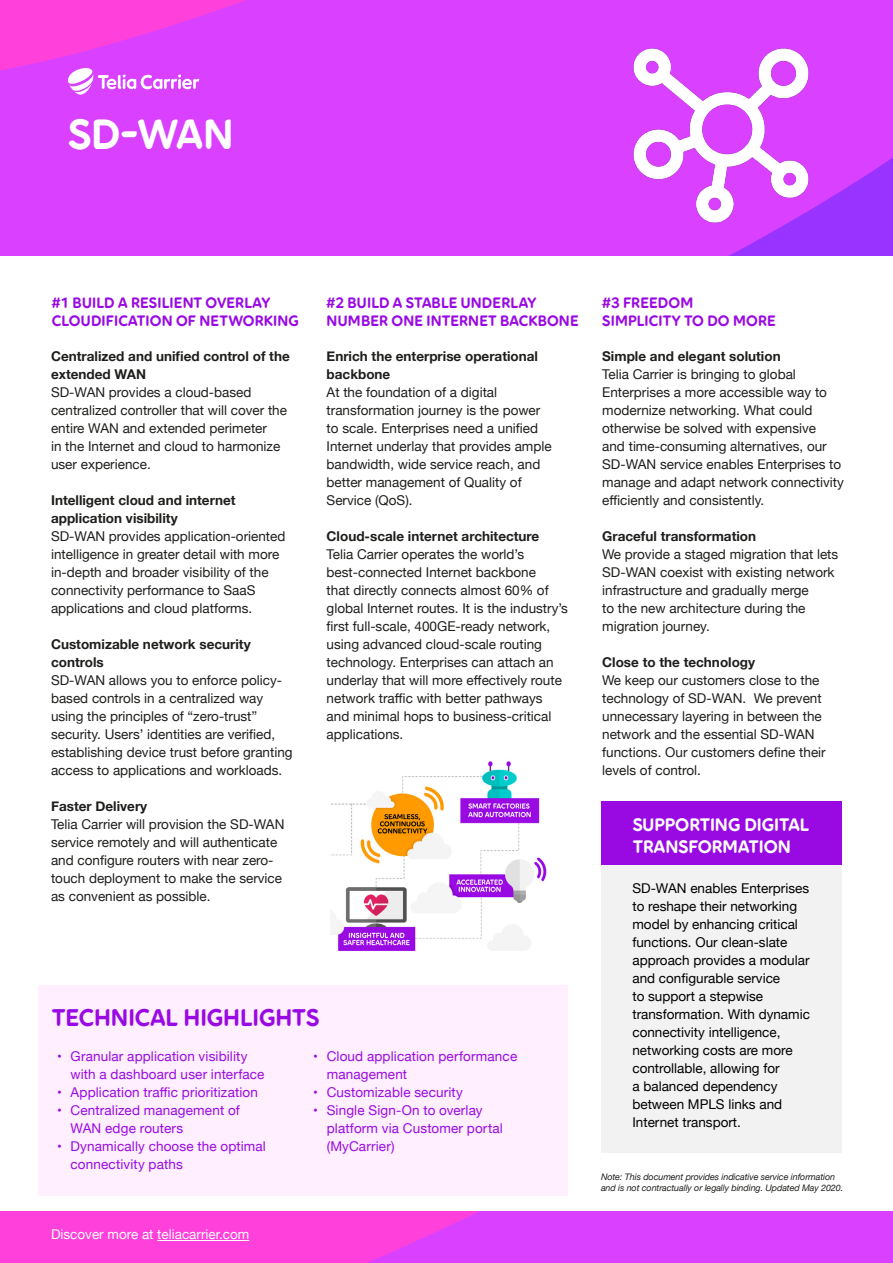
<style>
.page{position:relative;width:893px;height:1263px;background:#fff}
.page>*{position:absolute;margin:0;border:0;box-sizing:border-box;transform-origin:0 0}
.t1{font:42px "Pebble";color:#fff}
.t2{font:24px "Pebble";color:#990ae3}
.t3{font:18px/21.6px "Pebble";color:#fff}
.t4{font:15px/18px "Pebble";letter-spacing:.015em;color:#990ae3}
.t5{font:13.5px/18px "Helvetica Neue";color:#1e1e1c}
.t6{font:13.5px/18px "Helvetica Neue";color:#000}
.t7{font:13.5px/18px "Helvetica Neue";letter-spacing:.01em;color:#990ae3}
.t8{font:700 13.5px/18px "Helvetica Neue";color:#1e1e1c}
.t9{font:13.5px "Helvetica Neue";color:#fff}
.t10{font:italic 9px/10.8px "Helvetica Neue";letter-spacing:-.01em;color:#1e1e1c}
</style>
<div class="page">
<div style="left:38px;top:985px;width:530px;height:210px;background:#ffefff"></div>
<svg style="left:0;top:197px;width:893px;height:57px;background:#d03eff"></svg>
<div style="left:0;top:146px;width:893px;height:51px;background:#d940ff"></div>
<div style="left:0;top:85px;width:893px;height:61px;background:#d940ff"></div>
<svg style="left:0;top:26px;width:893px;height:59px;background:#dc40fb"></svg>
<svg style="left:0;top:0;width:893px;height:26px;background:#e140f6"></svg>
<svg style="left:68px;top:68px;width:131px;height:27px"></svg>
<img style="left:331px;top:761px;width:216px;height:190px">
<img style="left:622px;top:36px;width:199px;height:199px">
<svg style="left:0;top:1212px;width:893px;height:51px;background:#eb40ed"></svg>
<hr style="left:157px;top:1240px;width:92px;height:1px;background:#fff">
<div style="left:601px;top:814px;width:241px;height:339px;background:#f2f2f2"></div>
<div style="left:601px;top:801px;width:241px;height:64px;background:#990ae3"></div>
<h1 class="t1" style="left:68px;top:108px;width:167px">SD-WAN</h1>
<p class="t4" style="left:52px;top:294px;width:248px">#1 BUILD A RESILIENT OVERLAY<br>CLOUDIFICATION OF NETWORKING</p>
<p class="t8" style="left:51px;top:347px;width:240px">Centralized and unified control of the extended WAN</p>
<p class="t5" style="left:51px;top:384px;width:237px">SD-WAN provides a cloud-based centralized controller that will cover the entire WAN and extended perimeter<br>in the Internet and cloud to harmonize user experience.</p>
<p class="t8" style="left:51px;top:491px;width:186px">Intelligent cloud and internet application visibility</p>
<p class="t5" style="left:51px;top:528px;width:236px">SD-WAN provides application-oriented intelligence in greater detail with more in-depth and broader visibility of the connectivity performance to SaaS applications and cloud platforms.</p>
<p class="t8" style="left:51px;top:635px;width:201px">Customizable network security controls</p>
<p class="t5" style="left:51px;top:672px;width:243px">SD-WAN allows you to enforce policy&shy;based controls in a centralized way using the principles of “zero-trust” security. Users’ identities are verified, establishing device trust before granting access to applications and workloads.</p>
<p class="t8" style="left:51px;top:797px;width:98px">Faster Delivery</p>
<p class="t5" style="left:51px;top:816px;width:235px">Telia Carrier will provision the SD-WAN service remotely and will authenticate and configure routers with near zero&shy;touch deployment to make the service as convenient as possible.</p>
<p class="t4" style="left:327px;top:294px;width:253px">#2 BUILD A STABLE UNDERLAY<br>NUMBER ONE INTERNET BACKBONE</p>
<p class="t4" style="left:602px;top:294px;width:175px">#3 FREEDOM<br>SIMPLICITY TO DO MORE</p>
<p class="t8" style="left:602px;top:347px;width:180px">Simple and elegant solution</p>
<p class="t5" style="left:602px;top:365px;width:243px">Telia Carrier is bringing to global Enterprises a more accessible way to modernize networking. What could otherwise be solved with expensive<br>and time-consuming alternatives, our SD-WAN service enables Enterprises to manage and adapt network connectivity efficiently and consistently.</p>
<p class="t8" style="left:602px;top:527px;width:155px">Graceful transformation</p>
<p class="t5" style="left:602px;top:545px;width:238px">We provide a staged migration that lets SD-WAN coexist with existing network infrastructure and gradually merge<br>to the new architecture during the migration journey.</p>
<p class="t8" style="left:602px;top:653px;width:154px">Close to the technology</p>
<p class="t5" style="left:602px;top:671px;width:225px">We keep our customers close to the technology of SD-WAN. We prevent unnecessary layering in between the network and the essential SD-WAN functions. Our customers define their levels of control.</p>
<p class="t8" style="left:327px;top:347px;width:213px">Enrich the enterprise operational backbone</p>
<p class="t5" style="left:327px;top:384px;width:227px">At the foundation of a digital transformation journey is the power to scale. Enterprises need a unified<br>Internet underlay that provides ample bandwidth, wide service reach, and better management of Quality of<br>Service (QoS).</p>
<p class="t8" style="left:327px;top:527px;width:214px">Cloud-scale internet architecture</p>
<p class="t5" style="left:327px;top:546px;width:243px">Telia Carrier operates the world’s best-connected Internet backbone<br>that directly connects almost 60% of global Internet routes. It is the industry’s first full-scale, 400GE-ready network, using advanced cloud-scale routing technology. Enterprises can attach an underlay that will more effectively route network traffic with better pathways and minimal hops to business-critical applications.</p>
<h3 class="t3" style="left:633px;top:814px;width:178px">SUPPORTING DIGITAL<br>TRANSFORMATION</h3>
<p class="t6" style="left:632px;top:880px;width:179px">SD-WAN enables Enterprises to reshape their networking model by enhancing critical functions. Our clean-slate approach provides a modular and configurable service<br>to support a stepwise transformation. With dynamic connectivity intelligence, networking costs are more controllable, allowing for<br>a balanced dependency between MPLS links and<br>Internet transport.</p>
<h2 class="t2" style="left:52px;top:1002px;width:269px">TECHNICAL HIGHLIGHTS</h2>
<p class="t7" style="left:71px;top:1048px;width:195px;text-indent:-14px">• Granular application visibility with a dashboard user interface</p>
<p class="t7" style="left:57px;top:1084px;width:202px">• Application traffic prioritization</p>
<p class="t7" style="left:71px;top:1102px;width:171px;text-indent:-14px">• Centralized management of<br>WAN edge routers</p>
<p class="t7" style="left:71px;top:1138px;width:197px;text-indent:-14px">• Dynamically choose the optimal connectivity paths</p>
<p class="t7" style="left:327px;top:1048px;width:192px;text-indent:-14px">• Cloud application performance management</p>
<p class="t7" style="left:313px;top:1084px;width:151px">• Customizable security</p>
<p class="t7" style="left:327px;top:1102px;width:178px;text-indent:-14px">• Single Sign-On to overlay platform via Customer portal (MyCarrier)</p>
<p class="t10" style="left:601px;top:1172px;width:244px">Note: This document provides indicative service information and is not contractually or legally binding. Updated May 2020.</p>
<p class="t9" style="left:51px;top:1224px;width:200px">Discover more at teliacarrier.com</p>
</div>
